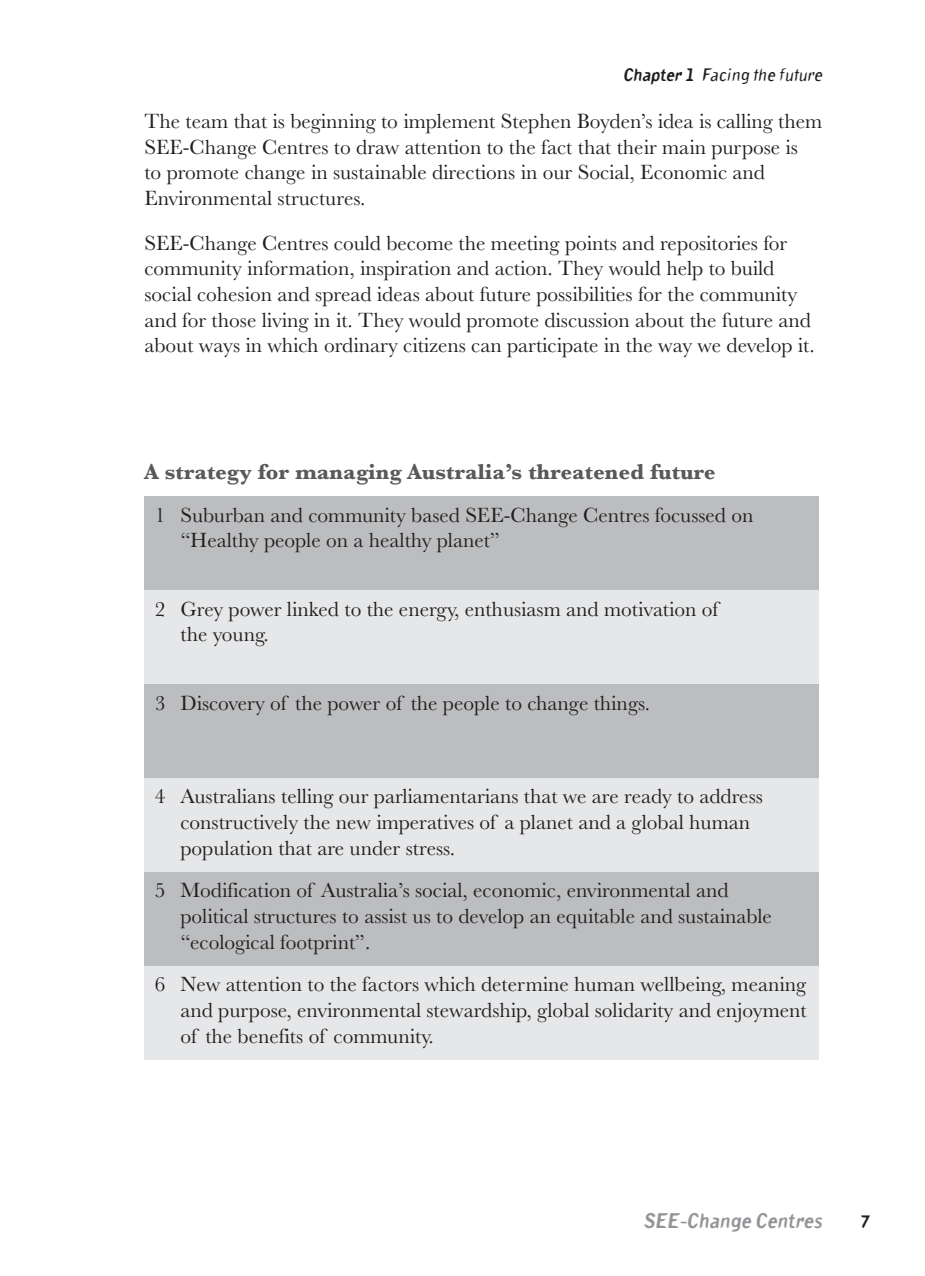
<style>
.page{position:relative;width:925px;height:1276px;background:#fff}
.page>*{position:absolute;margin:0;border:0;box-sizing:border-box;transform-origin:0 0}
.t1{font:700 22.5px "Baskerville";color:#58595b}
.t2{font:21.38px/25.7px "Baskerville";color:#231f20}
.t3{font:italic 800 21.15px "Truth";letter-spacing:.025em;color:#939598}
.t4{font:italic 18px "Truth";letter-spacing:.015em;color:#231f20}
.t5{font:italic 800 18px "Truth";color:#231f20}
.s1{font-weight:800}
</style>
<div class="page">
<div style="left:144px;top:496px;width:674px;height:94px;background:#bbbdbf"></div>
<div style="left:144px;top:590px;width:674px;height:94px;background:#e6e7e8"></div>
<div style="left:144px;top:684px;width:674px;height:94px;background:#bbbdbf"></div>
<div style="left:144px;top:778px;width:674px;height:93px;background:#e6e7e8"></div>
<div style="left:144px;top:871px;width:674px;height:94px;background:#bbbdbf"></div>
<div style="left:144px;top:965px;width:674px;height:94px;background:#e6e7e8"></div>
<p class="t4" style="left:624px;top:69px;width:200px"><span class="s1">Chapter 1</span> Facing the future</p>
<p class="t2" style="left:144px;top:110px;width:679px">The team that is beginning to implement Stephen Boyden’s idea is calling them SEE-Change Centres to draw attention to the fact that their main purpose is<br>to promote change in sustainable directions in our Social, Economic and Environmental structures.</p>
<p class="t2" style="left:144px;top:232px;width:672px">SEE-Change Centres could become the meeting points and repositories for community information, inspiration and action. They would help to build social cohesion and spread ideas about future possibilities for the community and for those living in it. They would promote discussion about the future and about ways in which ordinary citizens can participate in the way we develop it.</p>
<p class="t1" style="left:144px;top:464px;width:573px">A strategy for managing Australia’s threatened future</p>
<p class="t2" style="left:180px;top:504px;width:574px;text-indent:-26px">1 Suburban and community based SEE-Change Centres focussed on “Healthy people on a healthy planet”</p>
<p class="t2" style="left:180px;top:598px;width:539px;text-indent:-26px">2 Grey power linked to the energy, enthusiasm and motivation of the young.</p>
<p class="t2" style="left:155px;top:692px;width:496px">3 Discovery of the power of the people to change things.</p>
<p class="t2" style="left:180px;top:786px;width:584px;text-indent:-26px">4 Australians telling our parliamentarians that we are ready to address constructively the new imperatives of a planet and a global human population that are under stress.</p>
<p class="t2" style="left:180px;top:880px;width:593px;text-indent:-26px">5 Modification of Australia’s social, economic, environmental and political structures to assist us to develop an equitable and sustainable “ecological footprint”.</p>
<p class="t2" style="left:180px;top:974px;width:628px;text-align:justify;text-indent:-26px">6 New attention to the factors which determine human wellbeing, meaning and purpose, environmental stewardship, global solidarity and enjoyment of the benefits of community.</p>
<p class="t3" style="left:644px;top:1213px;width:180px">SEE-Change Centres</p>
<p class="t5" style="left:860px;top:1215px;width:11px">7</p>
</div>
